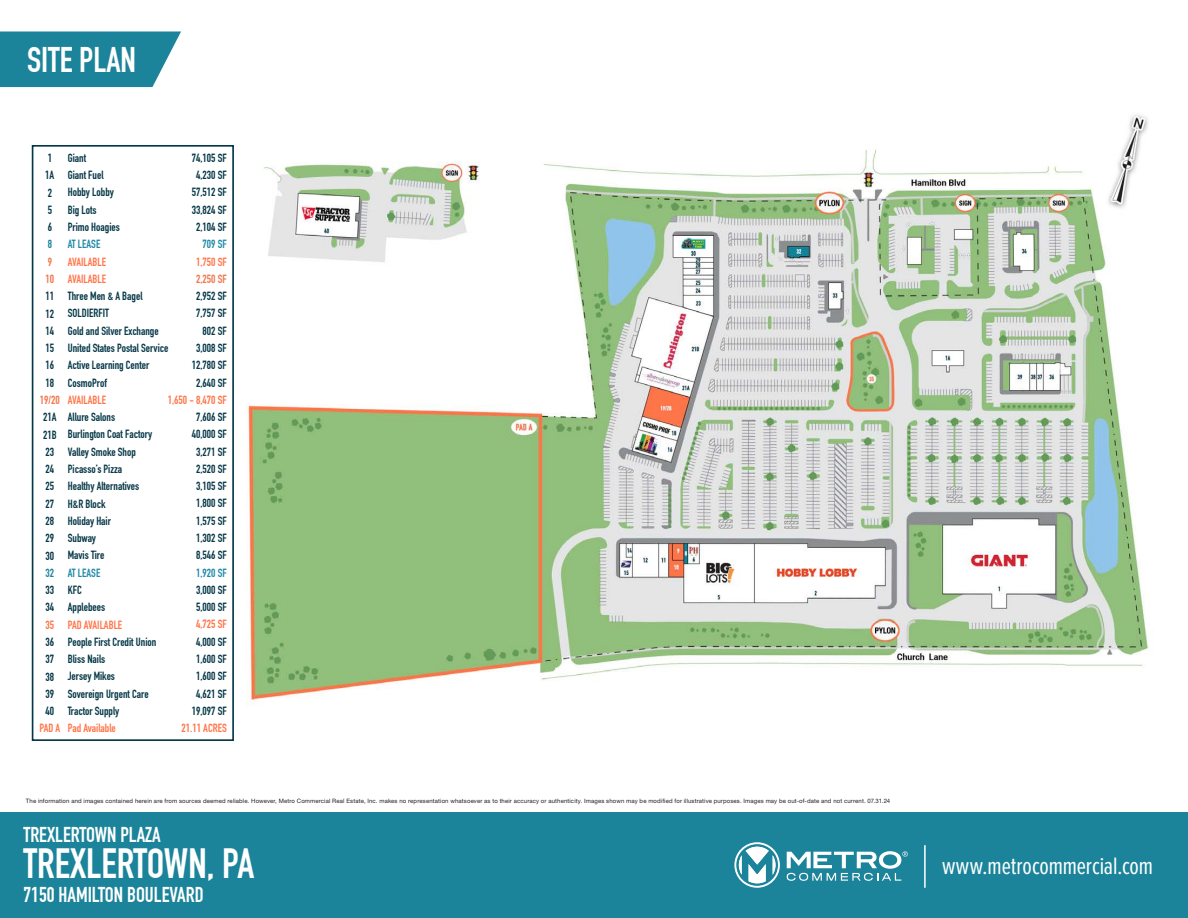
<style>
.page{position:relative;width:1188px;height:918px;background:#fff}
.page>*{position:absolute;margin:0;border:0;box-sizing:border-box;transform-origin:0 0}
.t1{font:41.4px "DIN Engschrift";color:#fff}
.t2{font:34.8px "DIN Engschrift";color:#fff}
.t3{font:24.6px "Proxima Nova Ex Cn";letter-spacing:-.005em;color:#fff}
.t4{font:21px "DIN Engschrift";color:#fff}
.t5{font:11.7px/17.2px "DIN Engschrift";color:#043747}
.t6{font:11.7px/17.2px "DIN Engschrift";color:#ff7549}
.t7{font:11.7px/17.2px "DIN Engschrift";color:#073746}
.t8{font:11.7px "DIN Engschrift";color:#2089a7}
.t9{font:11.7px "DIN Engschrift";color:#f3754b}
.t10{font:11.7px "DIN Engschrift";color:#2088a6}
.t11{font:11.7px "DIN Engschrift";color:#f3744b}
.t12{font:11.7px "DIN Engschrift";color:#063545}
.t13{font:11.7px "DIN Engschrift";color:#1c8499}
.t14{font:11.7px "DIN Engschrift";color:#003646}
.t15{font:11.7px "DIN Engschrift";color:#1d8398}
.t16{font:6px "Helvetica Neue LT Pro";letter-spacing:.02em;color:#231f20}
</style>
<div class="page">
<div style="left:0;top:812px;width:1188px;height:106px;background:#1c849a"></div>
<svg style="left:734px;top:842px;width:46px;height:46px"></svg>
<svg style="left:787px;top:851px;width:121px;height:30px"></svg>
<hr style="left:924px;top:845px;width:2px;height:43px;background:#fff">
<img style="left:246px;top:114px;width:903px;height:588px">
<div style="left:32px;top:145px;width:202px;height:596px;background:#fff;border:2px solid #043747"></div>
<svg style="left:0;top:31px;width:181px;height:56px;background:#2f8ea2"></svg>
<h2 class="t2" style="left:27px;top:39px;width:111px">SITE PLAN</h2>
<p class="t5" style="left:192px;top:149px;width:36px;text-align:center">74,105 SF<br>4,230 SF<br>57,512 SF<br>33,824 SF<br>2,104 SF</p>
<p class="t8" style="left:203px;top:237px;width:26px">709 SF</p>
<p class="t6" style="left:196px;top:253px;width:32px">1,750 SF</p>
<p class="t9" style="left:196px;top:272px;width:32px">2,250 SF</p>
<p class="t5" style="left:192px;top:287px;width:36px;text-align:right">2,952 SF<br>7,757 SF<br>802 SF<br>3,008 SF<br>12,780 SF<br>2,640 SF</p>
<p class="t6" style="left:168px;top:391px;width:60px">1,650 - 8,470 SF</p>
<p class="t5" style="left:192px;top:408px;width:36px;text-align:center">7,606 SF<br>40,000 SF</p>
<p class="t7" style="left:196px;top:443px;width:32px;text-align:justify">3,271 SF 2,520 SF 3,105 SF</p>
<p class="t5" style="left:196px;top:495px;width:32px;text-align:justify">1,800 SF 1,575 SF 1,302 SF 8,546 SF</p>
<p class="t8" style="left:196px;top:566px;width:32px">1,920 SF</p>
<p class="t5" style="left:196px;top:581px;width:32px">3,000 SF<br>5,000 SF</p>
<p class="t6" style="left:196px;top:616px;width:32px">4,725 SF</p>
<p class="t5" style="left:192px;top:633px;width:36px;text-align:center">4,000 SF<br>1,600 SF<br>1,600 SF<br>4,621 SF<br>19,097 SF</p>
<p class="t6" style="left:182px;top:720px;width:47px">21.11 ACRES</p>
<p class="t5" style="left:68px;top:149px;width:54px">Giant<br>Giant Fuel<br>Hobby Lobby<br>Big Lots<br>Primo Hoagies</p>
<p class="t10" style="left:68px;top:237px;width:34px">AT LEASE</p>
<p class="t6" style="left:68px;top:253px;width:40px">AVAILABLE<br>AVAILABLE</p>
<p class="t5" style="left:68px;top:288px;width:102px">Three Men &amp; A Bagel<br>SOLDIERFIT<br>Gold and Silver Exchange<br>United States Postal Service<br>Active Learning Center<br>CosmoProf</p>
<p class="t6" style="left:68px;top:391px;width:40px">AVAILABLE</p>
<p class="t5" style="left:68px;top:409px;width:86px">Allure Salons<br>Burlington Coat Factory</p>
<p class="t7" style="left:68px;top:443px;width:73px">Valley Smoke Shop<br>Picasso’s Pizza<br>Healthy Alternatives</p>
<p class="t5" style="left:68px;top:495px;width:45px">H&amp;R Block<br>Holiday Hair<br>Subway<br>Mavis Tire</p>
<p class="t8" style="left:68px;top:566px;width:34px">AT LEASE</p>
<p class="t5" style="left:68px;top:581px;width:39px">KFC<br>Applebees</p>
<p class="t6" style="left:68px;top:616px;width:56px">PAD AVAILABLE</p>
<p class="t5" style="left:68px;top:633px;width:90px">People First Credit Union<br>Bliss Nails<br>Jersey Mikes<br>Sovereign Urgent Care<br>Tractor Supply</p>
<p class="t6" style="left:68px;top:720px;width:50px">Pad Available</p>
<p class="t5" style="left:45px;top:149px;width:11px">1<br>1A<br>2<br>5<br>6</p>
<p class="t15" style="left:48px;top:237px;width:6px">8</p>
<p class="t9" style="left:48px;top:255px;width:6px">9</p>
<p class="t11" style="left:46px;top:272px;width:10px">10</p>
<p class="t5" style="left:46px;top:288px;width:10px;text-align:justify">11<br>12<br>14<br>15<br>16</p>
<p class="t12" style="left:46px;top:376px;width:10px">18</p>
<p class="t11" style="left:40px;top:393px;width:21px">19/20</p>
<p class="t7" style="left:43px;top:409px;width:15px">21A<br>21B</p>
<p class="t5" style="left:45px;top:443px;width:10px;text-align:justify">23<br>24<br>25<br>27<br>28<br>29</p>
<p class="t12" style="left:45px;top:549px;width:10px">30</p>
<p class="t13" style="left:45px;top:566px;width:10px">32</p>
<p class="t5" style="left:45px;top:581px;width:10px">33<br>34</p>
<p class="t6" style="left:45px;top:616px;width:10px">35</p>
<p class="t5" style="left:45px;top:633px;width:10px;text-align:justify">36<br>37<br>38<br>39</p>
<p class="t14" style="left:45px;top:704px;width:10px">40</p>
<p class="t6" style="left:39px;top:720px;width:22px">PAD A</p>
<p class="t16" style="left:26px;top:798px;width:866px">The information and images contained herein are from sources deemed reliable. However, Metro Commercial Real Estate, Inc. makes no representation whatsoever as to their accuracy or authenticity. Images shown may be modified for illustrative purposes. Images may be out-of-date and not current. 07.31.24</p>
<h3 class="t4" style="left:23px;top:822px;width:139px">TREXLERTOWN PLAZA</h3>
<h1 class="t1" style="left:23px;top:839px;width:232px">TREXLERTOWN, PA</h1>
<h3 class="t4" style="left:23px;top:883px;width:182px">7150 HAMILTON BOULEVARD</h3>
<h3 class="t3" style="left:942px;top:852px;width:213px">www.metrocommercial.com</h3>
</div>
